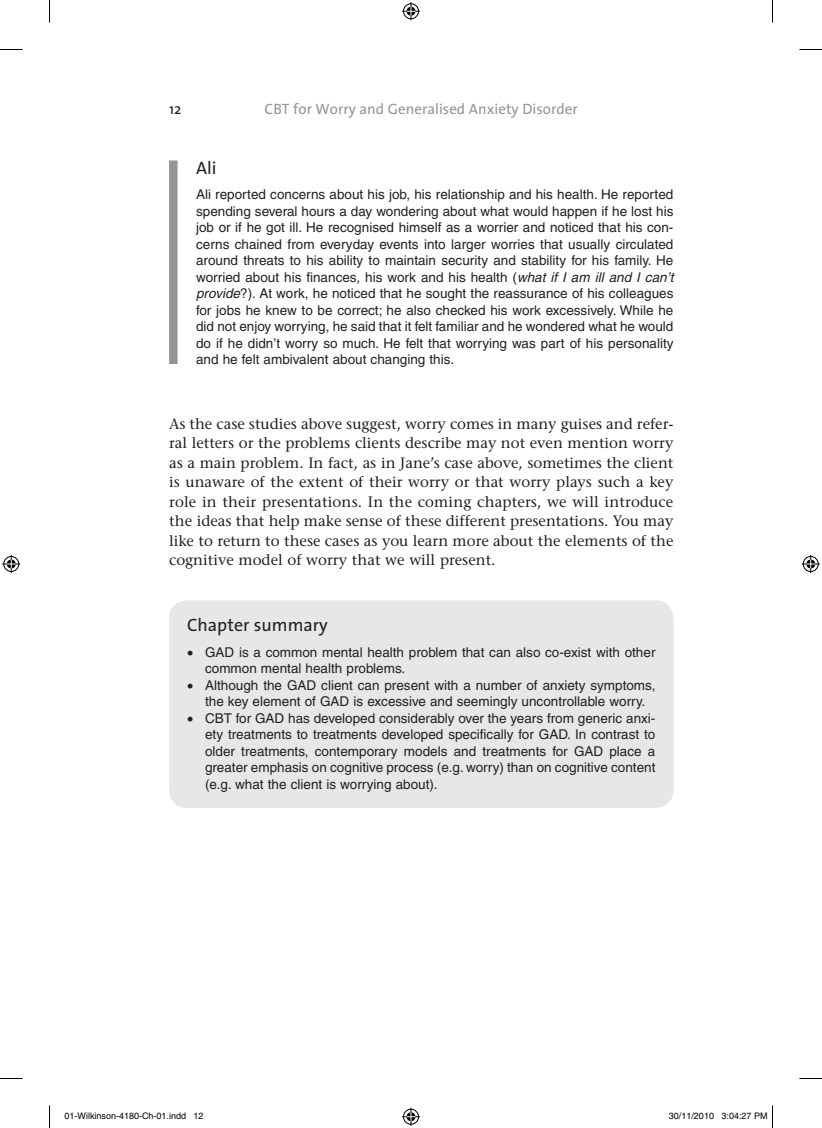
<style>
.page{position:relative;width:822px;height:1128px;background:#fff}
.page>*{position:absolute;margin:0;border:0;box-sizing:border-box;transform-origin:0 0}
.t1{font:18px "The Sans";color:#231f20}
.t2{font:15px/19.5px "Stone Serif";color:#231f20;text-align:justify}
.t3{font:15px "The Sans";color:#939598}
.t4{font:15px "The Sans";color:#231f20}
.t5{font:13.5px/16.5px "Helvetica";color:#231f20;text-align:justify}
.t6{font:9px "Helvetica";color:#000}
.s1{font-style:italic}
</style>
<div class="page">
<div style="left:169px;top:600px;width:504px;height:208px;background:#e6e7e9;border-radius:18px"></div>
<div style="left:169px;top:160px;width:9px;height:204px;background:#939598"></div>
<svg style="left:0;top:49px;width:22px;height:1px"></svg>
<svg style="left:799px;top:49px;width:23px;height:1px"></svg>
<svg style="left:0;top:1078px;width:22px;height:1px"></svg>
<svg style="left:799px;top:1078px;width:23px;height:1px"></svg>
<svg style="left:49px;top:0;width:1px;height:22px"></svg>
<svg style="left:49px;top:1105px;width:1px;height:23px"></svg>
<svg style="left:772px;top:0;width:1px;height:22px"></svg>
<svg style="left:402px;top:2px;width:18px;height:18px"></svg>
<svg style="left:402px;top:1108px;width:18px;height:18px"></svg>
<svg style="left:2px;top:555px;width:18px;height:18px"></svg>
<svg style="left:802px;top:555px;width:18px;height:18px"></svg>
<svg style="left:772px;top:1105px;width:1px;height:23px"></svg>
<p class="t4" style="left:169px;top:97px;width:14px">12</p>
<p class="t3" style="left:265px;top:97px;width:315px">CBT for Worry and Generalised Anxiety Disorder</p>
<h1 class="t1" style="left:196px;top:153px;width:22px">Ali</h1>
<p class="t5" style="left:196px;top:186px;width:479px">Ali reported concerns about his job, his relationship and his health. He reported spending several hours a day wondering about what would happen if he lost his job or if he got ill. He recognised himself as a worrier and noticed that his con&shy;cerns chained from everyday events into larger worries that usually circulated around threats to his ability to maintain security and stability for his family. He worried about his finances, his work and his health (<span class="s1">what if I am ill and I can’t provide</span>?). At work, he noticed that he sought the reassurance of his colleagues for jobs he knew to be correct; he also checked his work excessively. While he did not enjoy worrying, he said that it felt familiar and he wondered what he would do if he didn’t worry so much. He felt that worrying was part of his personality and he felt ambivalent about changing this.</p>
<p class="t2" style="left:169px;top:414px;width:506px">As the case studies above suggest, worry comes in many guises and refer&shy;ral letters or the problems clients describe may not even mention worry as a main problem. In fact, as in Jane’s case above, sometimes the client is unaware of the extent of their worry or that worry plays such a key role in their presentations. In the coming chapters, we will introduce the ideas that help make sense of these different presentations. You may like to return to these cases as you learn more about the elements of the cognitive model of worry that we will present.</p>
<h1 class="t1" style="left:187px;top:610px;width:142px">Chapter summary</h1>
<p class="t5" style="left:205px;top:644px;width:452px;text-indent:-18px">• GAD is a common mental health problem that can also co-exist with other common mental health problems.</p>
<p class="t5" style="left:187px;top:677px;width:470px;text-align:center">• Although the GAD client can present with a number of anxiety symptoms, the key element of GAD is excessive and seemingly uncontrollable worry.</p>
<p class="t5" style="left:205px;top:710px;width:452px;text-indent:-18px">• CBT for GAD has developed considerably over the years from generic anxi&shy;ety treatments to treatments developed specifically for GAD. In contrast to older treatments, contemporary models and treatments for GAD place a greater emphasis on cognitive process (e.g. worry) than on cognitive content (e.g. what the client is worrying about).</p>
<p class="t6" style="left:64px;top:1111px;width:141px">01-Wilkinson-4180-Ch-01.indd 12</p>
<p class="t6" style="left:669px;top:1111px;width:100px">30/11/2010 3:04:27 PM</p>
</div>
